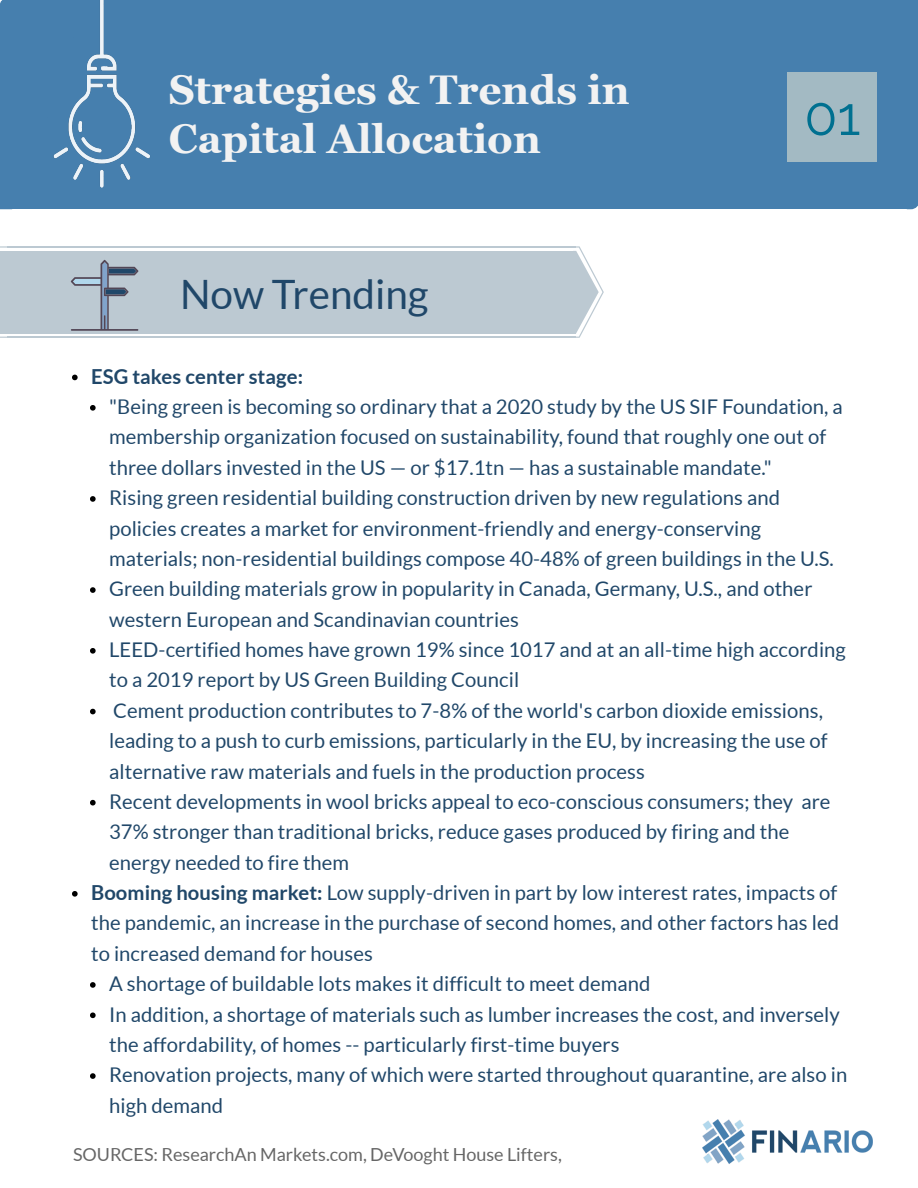
<style>
.page{position:relative;width:918px;height:1188px;background:#fff}
.page>*{position:absolute;margin:0;border:0;box-sizing:border-box;transform-origin:0 0}
.t1{font:54px "Raleway";color:#007090}
.t2{font:700 40.5px/49.5px "Georgia";color:#f2f2f2}
.t3{font:40.5px "Lato";color:#204769}
.t4{font:20.25px "Lato";letter-spacing:.005em;color:#204769}
.t5{font:700 20.25px "Lato";letter-spacing:.005em;color:#204769}
.t6{font:18px "Lato";color:#666}
.s1{font-weight:700}
</style>
<div class="page">
<div style="left:8px;top:251px;width:567px;height:82px;background:#bcc9d2"></div>
<hr style="left:8px;top:337px;width:567px;height:1px;background:#bcc9d2">
<hr style="left:8px;top:246px;width:567px;height:2px;background:#bcc9d2">
<svg style="left:0;top:246px;width:9px;height:92px"></svg>
<svg style="left:573px;top:246px;width:31px;height:92px"></svg>
<div style="left:11px;top:0;width:898px;height:209px;background:#467fae"></div>
<div style="left:909px;top:0;width:9px;height:209px;background:#467fae"></div>
<div style="left:0;top:0;width:11px;height:209px;background:#467fae"></div>
<img style="left:53px;top:0;width:97px;height:188px">
<img style="left:702px;top:1119px;width:171px;height:45px">
<div style="left:788px;top:72px;width:89px;height:90px;background:#a3bac3"></div>
<svg style="left:71px;top:260px;width:67px;height:71px"></svg>
<svg style="left:72px;top:375px;width:6px;height:5px"></svg>
<svg style="left:90px;top:405px;width:6px;height:6px"></svg>
<svg style="left:90px;top:496px;width:6px;height:6px"></svg>
<svg style="left:90px;top:587px;width:6px;height:6px"></svg>
<svg style="left:90px;top:648px;width:6px;height:6px"></svg>
<svg style="left:90px;top:709px;width:6px;height:5px"></svg>
<svg style="left:90px;top:800px;width:6px;height:6px"></svg>
<svg style="left:72px;top:891px;width:6px;height:6px"></svg>
<svg style="left:90px;top:982px;width:6px;height:6px"></svg>
<svg style="left:90px;top:1012px;width:6px;height:6px"></svg>
<svg style="left:90px;top:1073px;width:6px;height:6px"></svg>
<h2 class="t2" style="left:169px;top:65px;width:462px">Strategies &amp; Trends in<br>Capital Allocation</h2>
<h2 class="t3" style="left:180px;top:272px;width:250px">Now Trending</h2>
<h1 class="t1" style="left:804px;top:85px;width:58px">01</h1>
<p class="t5" style="left:91px;top:365px;width:213px">ESG takes center stage:</p>
<p class="t4" style="left:109px;top:395px;width:735px">"Being green is becoming so ordinary that a 2020 study by the US SIF Foundation, a</p>
<p class="t4" style="left:109px;top:426px;width:719px">membership organization focused on sustainability, found that roughly one out of</p>
<p class="t4" style="left:109px;top:456px;width:664px">three dollars invested in the US — or $17.1tn — has a sustainable mandate."</p>
<p class="t4" style="left:109px;top:487px;width:672px">Rising green residential building construction driven by new regulations and</p>
<p class="t4" style="left:109px;top:517px;width:654px">policies creates a market for environment-friendly and energy-conserving</p>
<p class="t4" style="left:109px;top:547px;width:726px">materials; non-residential buildings compose 40-48% of green buildings in the U.S.</p>
<p class="t4" style="left:109px;top:578px;width:705px">Green building materials grow in popularity in Canada, Germany, U.S., and other</p>
<p class="t4" style="left:109px;top:608px;width:411px">western European and Scandinavian countries</p>
<p class="t4" style="left:109px;top:638px;width:738px">LEED-certified homes have grown 19% since 1017 and at an all-time high according</p>
<p class="t4" style="left:109px;top:669px;width:412px">to a 2019 report by US Green Building Council</p>
<p class="t4" style="left:113px;top:699px;width:711px">Cement production contributes to 7-8% of the world's carbon dioxide emissions,</p>
<p class="t4" style="left:109px;top:730px;width:720px">leading to a push to curb emissions, particularly in the EU, by increasing the use of</p>
<p class="t4" style="left:109px;top:760px;width:537px">alternative raw materials and fuels in the production process</p>
<p class="t4" style="left:109px;top:790px;width:723px">Recent developments in wool bricks appeal to eco-conscious consumers; they are</p>
<p class="t4" style="left:109px;top:821px;width:682px">37% stronger than traditional bricks, reduce gases produced by firing and the</p>
<p class="t4" style="left:109px;top:851px;width:242px">energy needed to fire them</p>
<p class="t4" style="left:91px;top:881px;width:748px"><span class="s1">Booming housing market:</span> Low supply-driven in part by low interest rates, impacts of</p>
<p class="t4" style="left:91px;top:912px;width:749px">the pandemic, an increase in the purchase of second homes, and other factors has led</p>
<p class="t4" style="left:91px;top:942px;width:283px">to increased demand for houses</p>
<p class="t4" style="left:109px;top:973px;width:543px">A shortage of buildable lots makes it difficult to meet demand</p>
<p class="t4" style="left:109px;top:1003px;width:732px">In addition, a shortage of materials such as lumber increases the cost, and inversely</p>
<p class="t4" style="left:109px;top:1033px;width:512px">the affordability, of homes -- particularly first-time buyers</p>
<p class="t4" style="left:109px;top:1064px;width:740px">Renovation projects, many of which were started throughout quarantine, are also in</p>
<p class="t4" style="left:109px;top:1094px;width:116px">high demand</p>
<p class="t6" style="left:73px;top:1144px;width:490px">SOURCES: ResearchAn Markets.com, DeVooght House Lifters,</p>
</div>
